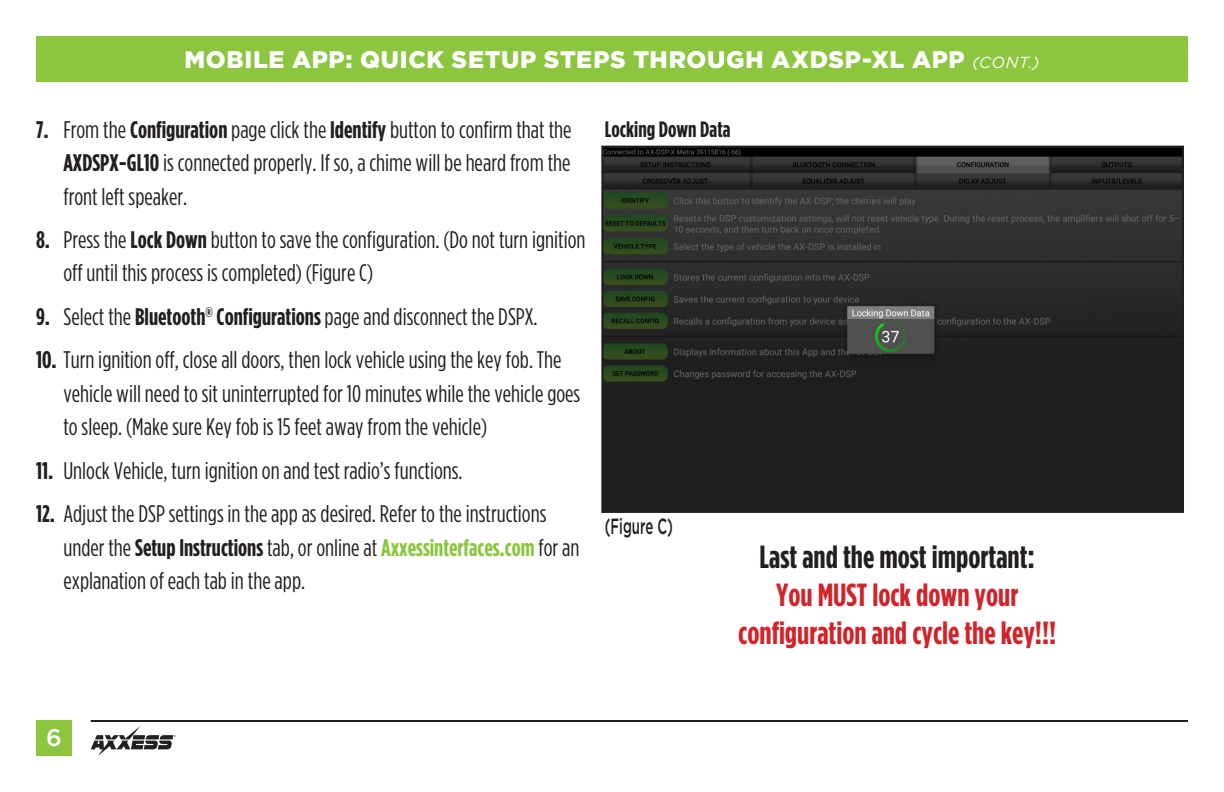
<style>
.page{position:relative;width:1224px;height:792px;background:#fff}
.page>*{position:absolute;margin:0;border:0;box-sizing:border-box;transform-origin:0 0}
.Figure_X{font:700 32px "Gotham Condensed";color:#d1232a}
.Figure_X-2{font:700 32px "Gotham Condensed";color:#231f20}
.body_copy{font:24px/33.4px "Gotham Condensed";color:#231f20}
.t1{font:900 24px "Gotham";letter-spacing:.03em;color:#fff}
.t2{font:500 24px "Gotham";color:#fff}
.Figure_X-3{font:700 22.2px "Gotham Condensed";color:#231f20}
.Figure_X-4{font:500 22px "Gotham";color:#231f20;scale:.6 1}
.s1{font-weight:400;font-style:italic;font-size:16px}
.s2{font-weight:700}
.s3{font-weight:700;color:#8bc63e}
</style>
<div class="page">
<div style="left:36px;top:36px;width:1152px;height:45px;background:#8bc63e"></div>
<div style="left:36px;top:720px;width:36px;height:36px;background:#8bc63e"></div>
<hr style="left:91px;top:720px;width:1097px;height:2px;background:#231f20">
<svg style="left:91px;top:726px;width:85px;height:30px"></svg>
<img style="left:604px;top:149px;width:577px;height:361px">
<div style="left:601px;top:146px;width:583px;height:367px;border:2px solid #231f20"></div>
<p class="t1" style="left:184px;top:45px;width:857px">MOBILE APP: QUICK SETUP STEPS THROUGH AXDSP-XL APP <span class="s1">(CONT.)</span></p>
<p class="body_copy" style="left:36px;top:112px;width:537px"><span class="s2">7.</span> From the <span class="s2">Configuration</span> page click the <span class="s2">Identify</span> button to confirm that the</p>
<p class="Figure_X-3" style="left:605px;top:116px;width:127px">Locking Down Data</p>
<p class="body_copy" style="left:63px;top:146px;width:509px"><span class="s2">AXDSPX-GL10</span> is connected properly. If so, a chime will be heard from the front left speaker.</p>
<p class="body_copy" style="left:63px;top:223px;width:524px;text-indent:-27px"><span class="s2">8.</span> Press the <span class="s2">Lock Down</span> button to save the configuration. (Do not turn ignition off until this process is completed) (Figure C)</p>
<p class="body_copy" style="left:36px;top:299px;width:503px"><span class="s2">9.</span> Select the <span class="s2">Bluetooth</span><sup>®</sup> <span class="s2">Configurations</span> page and disconnect the DSPX.</p>
<p class="body_copy" style="left:63px;top:343px;width:518px;text-indent:-27px"><span class="s2">10.</span> Turn ignition off, close all doors, then lock vehicle using the key fob. The vehicle will need to sit uninterrupted for 10 minutes while the vehicle goes to sleep. (Make sure Key fob is 15 feet away from the vehicle)</p>
<p class="body_copy" style="left:36px;top:453px;width:428px"><span class="s2">11.</span> Unlock Vehicle, turn ignition on and test radio’s functions.</p>
<p class="body_copy" style="left:63px;top:497px;width:518px;text-indent:-27px"><span class="s2">12.</span> Adjust the DSP settings in the app as desired. Refer to the instructions under the <span class="s2">Setup Instructions</span> tab, or online at <span class="s3">Axxessinterfaces.com</span> for an explanation of each tab in the app.</p>
<p class="Figure_X-4" style="left:605px;top:514px;width:115px">(Figure C)</p>
<p class="Figure_X-2" style="left:760px;top:539px;width:277px">Last and the most important:</p>
<p class="Figure_X" style="left:776px;top:577px;width:244px">You MUST lock down your</p>
<p class="Figure_X" style="left:738px;top:615px;width:319px">configuration and cycle the key!!!</p>
<p class="t2" style="left:46px;top:724px;width:17px">6</p>
</div>
